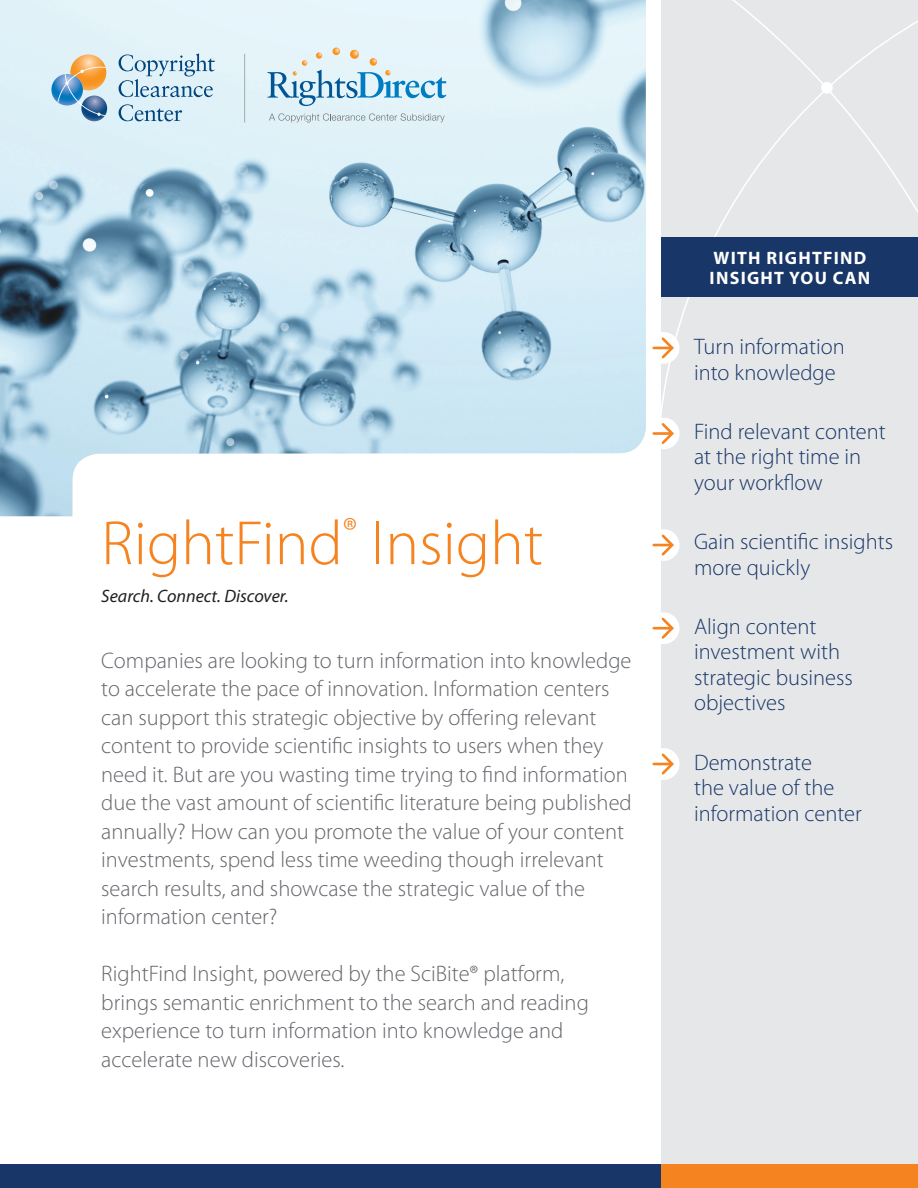
<style>
.page{position:relative;width:918px;height:1188px;background:#fff}
.page>*{position:absolute;margin:0;border:0;box-sizing:border-box;transform-origin:0 0}
.t1{font:300 63px "Myriad Pro";color:#f58320}
.Large_body_front_sid{font:300 22.5px/28.5px "Myriad Pro";color:#62656a}
.Sidebar_bullet_list{font:300 22.5px/25.5px "Myriad Pro";color:#183667}
.Body_bullet-2_column{font:700 18px/20.2px "Myriad Pro";letter-spacing:.07em;color:#fff}
.lead_descriptor_sent{font:italic 18px "Myriad Pro";color:#231f20}
</style>
<div class="page">
<div style="left:662px;top:0;width:256px;height:1188px;background:#e6e7e9"></div>
<svg style="left:662px;top:0;width:256px;height:449px"></svg>
<div style="left:0;top:1164px;width:661px;height:24px;background:#183667"></div>
<div style="left:661px;top:1164px;width:257px;height:24px;background:#f58320"></div>
<img style="left:0;top:0;width:646px;height:516px">
<div style="left:648px;top:332px;width:32px;height:32px;background:#fff;border-radius:50%"></div>
<svg style="left:654px;top:335px;width:22px;height:26px"></svg>
<div style="left:648px;top:418px;width:32px;height:31px;background:#fff;border-radius:50%"></div>
<svg style="left:661px;top:421px;width:15px;height:25px"></svg>
<hr style="left:654px;top:432px;width:17px;height:3px;background:#f58320">
<div style="left:648px;top:529px;width:32px;height:32px;background:#fff;border-radius:50%"></div>
<svg style="left:654px;top:532px;width:22px;height:26px"></svg>
<div style="left:648px;top:612px;width:32px;height:32px;background:#fff;border-radius:50%"></div>
<svg style="left:659px;top:615px;width:17px;height:26px"></svg>
<hr style="left:654px;top:627px;width:17px;height:3px;background:#f58320">
<div style="left:648px;top:748px;width:32px;height:32px;background:#fff;border-radius:50%"></div>
<svg style="left:654px;top:751px;width:22px;height:26px"></svg>
<div style="left:662px;top:237px;width:256px;height:60px;background:#183667"></div>
<svg style="left:268px;top:48px;width:178px;height:58px;background:#c4dee9"></svg>
<svg style="left:269px;top:113px;width:176px;height:10px;background:#cddce2"></svg>
<svg style="left:81px;top:96px;width:26px;height:25px"></svg>
<svg style="left:51px;top:74px;width:32px;height:32px"></svg>
<svg style="left:57px;top:54px;width:49px;height:62px;background:#b1b4ad"></svg>
<svg style="left:119px;top:104px;width:63px;height:17px"></svg>
<svg style="left:119px;top:53px;width:96px;height:44px;background:#b7d1e1"></svg>
<hr style="left:244px;top:54px;width:1px;height:69px;background:#a9a9aa">
<p class="t1" style="left:101px;top:505px;width:444px">RightFind<sup>®</sup> Insight</p>
<p class="lead_descriptor_sent" style="left:101px;top:586px;width:189px">Search. Connect. Discover.</p>
<p class="Large_body_front_sid" style="left:101px;top:646px;width:532px">Companies are looking to turn information into knowledge to accelerate the pace of innovation. Information centers can support this strategic objective by offering relevant content to provide scientific insights to users when they need it. But are you wasting time trying to find information due the vast amount of scientific literature being published annually? How can you promote the value of your content investments, spend less time weeding though irrelevant search results, and showcase the strategic value of the information center?</p>
<p class="Large_body_front_sid" style="left:101px;top:959px;width:489px">RightFind Insight, powered by the SciBite® platform, brings semantic enrichment to the search and reading experience to turn information into knowledge and accelerate new discoveries.</p>
<p class="Body_bullet-2_column" style="left:710px;top:248px;width:162px">WITH RIGHTFIND<br>INSIGHT YOU CAN</p>
<p class="Sidebar_bullet_list" style="left:694px;top:334px;width:152px">Turn information into knowledge</p>
<p class="Sidebar_bullet_list" style="left:694px;top:418px;width:193px">Find relevant content at the right time in your workflow</p>
<p class="Sidebar_bullet_list" style="left:694px;top:529px;width:201px">Gain scientific insights more quickly</p>
<p class="Sidebar_bullet_list" style="left:694px;top:613px;width:160px">Align content investment with strategic business objectives</p>
<p class="Sidebar_bullet_list" style="left:694px;top:749px;width:169px">Demonstrate<br>the value of the information center</p>
</div>
